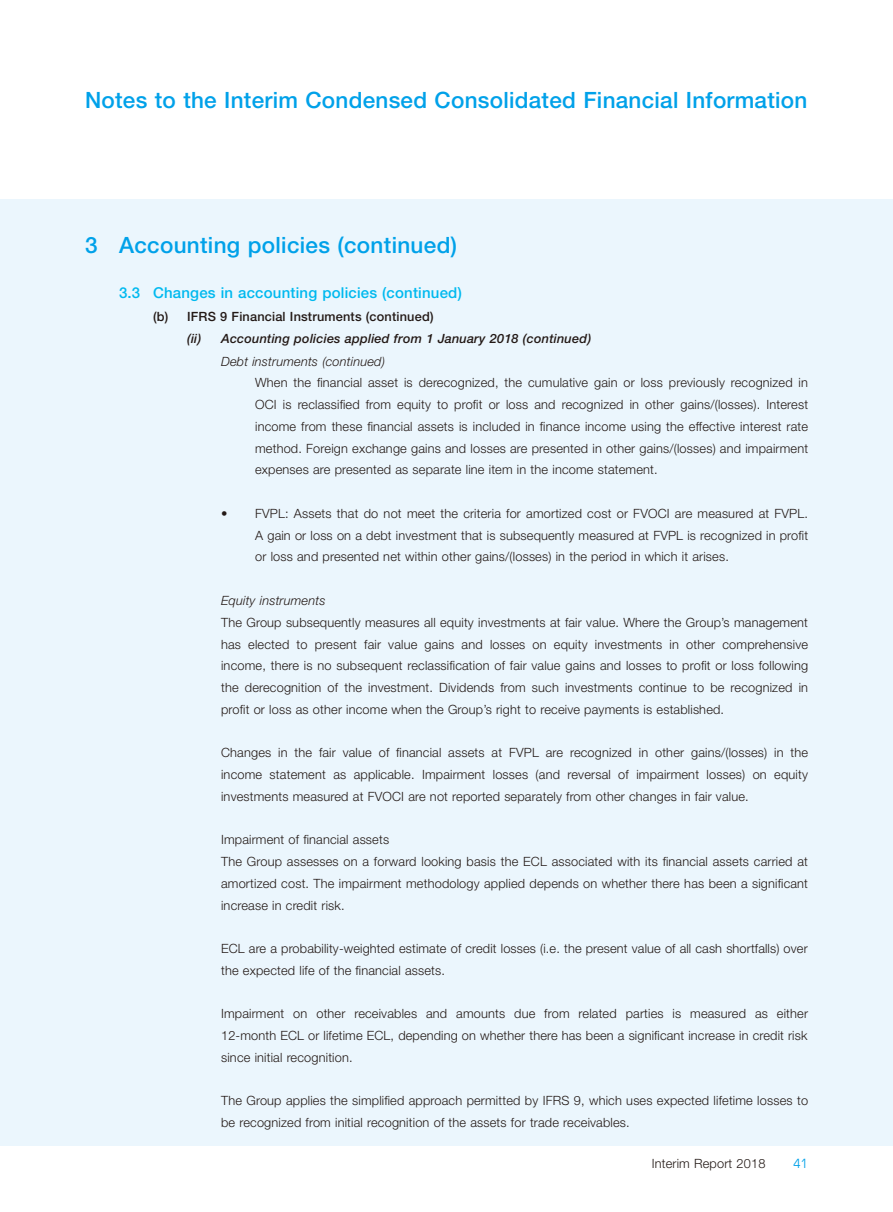
<style>
.page{position:relative;width:893px;height:1212px;background:#fff}
.page>*{position:absolute;margin:0;border:0;box-sizing:border-box;transform-origin:0 0}
.t1{font:500 22.5px "Helvetica Neue";letter-spacing:.01em;color:#00a1e9}
.t2{font:500 15px "Helvetica Neue";letter-spacing:.015em;color:#00b9ef}
.t3{font:300 12.75px/21.8px "Helvetica Neue";letter-spacing:.015em;color:#231916;text-align:justify}
.t4{font:italic 500 12.75px "Helvetica Neue";letter-spacing:.015em;color:#231916}
.t5{font:italic 300 12.75px "Helvetica Neue";letter-spacing:.015em;color:#231916}
.t6{font:500 12.75px "Helvetica Neue";letter-spacing:.015em;color:#231916}
.t7{font:condensed 12.75px "Eurostile";color:#00a1e9}
</style>
<div class="page">
<div style="left:0;top:200px;width:893px;height:946px;background:#ebf6fd"></div>
<h1 class="t1" style="left:85px;top:86px;width:724px">Notes to the Interim Condensed Consolidated Financial Information</h1>
<h1 class="t1" style="left:85px;top:232px;width:373px">3 Accounting policies (continued)</h1>
<p class="t2" style="left:119px;top:284px;width:344px">3.3 Changes in accounting policies (continued)</p>
<p class="t6" style="left:153px;top:309px;width:282px">(b) IFRS 9 Financial Instruments (continued)</p>
<p class="t4" style="left:187px;top:331px;width:405px">(ii) Accounting policies applied from 1 January 2018 (continued)</p>
<p class="t5" style="left:221px;top:354px;width:165px">Debt instruments (continued)</p>
<p class="t3" style="left:255px;top:372px;width:554px">When the financial asset is derecognized, the cumulative gain or loss previously recognized in OCI is reclassified from equity to profit or loss and recognized in other gains/(losses). Interest income from these financial assets is included in finance income using the effective interest rate method. Foreign exchange gains and losses are presented in other gains/(losses) and impairment expenses are presented as separate line item in the income statement.</p>
<p class="t3" style="left:255px;top:502px;width:554px;text-indent:-34px">• FVPL: Assets that do not meet the criteria for amortized cost or FVOCI are measured at FVPL.<br>A gain or loss on a debt investment that is subsequently measured at FVPL is recognized in profit or loss and presented net within other gains/(losses) in the period in which it arises.</p>
<p class="t5" style="left:221px;top:593px;width:106px">Equity instruments</p>
<p class="t3" style="left:221px;top:611px;width:588px">The Group subsequently measures all equity investments at fair value. Where the Group’s management has elected to present fair value gains and losses on equity investments in other comprehensive income, there is no subsequent reclassification of fair value gains and losses to profit or loss following the derecognition of the investment. Dividends from such investments continue to be recognized in profit or loss as other income when the Group’s right to receive payments is established.</p>
<p class="t3" style="left:221px;top:741px;width:588px">Changes in the fair value of financial assets at FVPL are recognized in other gains/(losses) in the income statement as applicable. Impairment losses (and reversal of impairment losses) on equity investments measured at FVOCI are not reported separately from other changes in fair value.</p>
<p class="t3" style="left:221px;top:829px;width:588px;text-align:left">Impairment of financial assets<br>The Group assesses on a forward looking basis the ECL associated with its financial assets carried at amortized cost. The impairment methodology applied depends on whether there has been a significant increase in credit risk.</p>
<p class="t3" style="left:221px;top:937px;width:588px">ECL are a probability-weighted estimate of credit losses (i.e. the present value of all cash shortfalls) over the expected life of the financial assets.</p>
<p class="t3" style="left:221px;top:1003px;width:588px">Impairment on other receivables and amounts due from related parties is measured as either 12-month ECL or lifetime ECL, depending on whether there has been a significant increase in credit risk since initial recognition.</p>
<p class="t3" style="left:221px;top:1090px;width:588px">The Group applies the simplified approach permitted by IFRS 9, which uses expected lifetime losses to be recognized from initial recognition of the assets for trade receivables.</p>
<p class="t3" style="left:652px;top:1152px;width:115px">Interim Report 2018</p>
<p class="t7" style="left:794px;top:1155px;width:16px">41</p>
</div>
